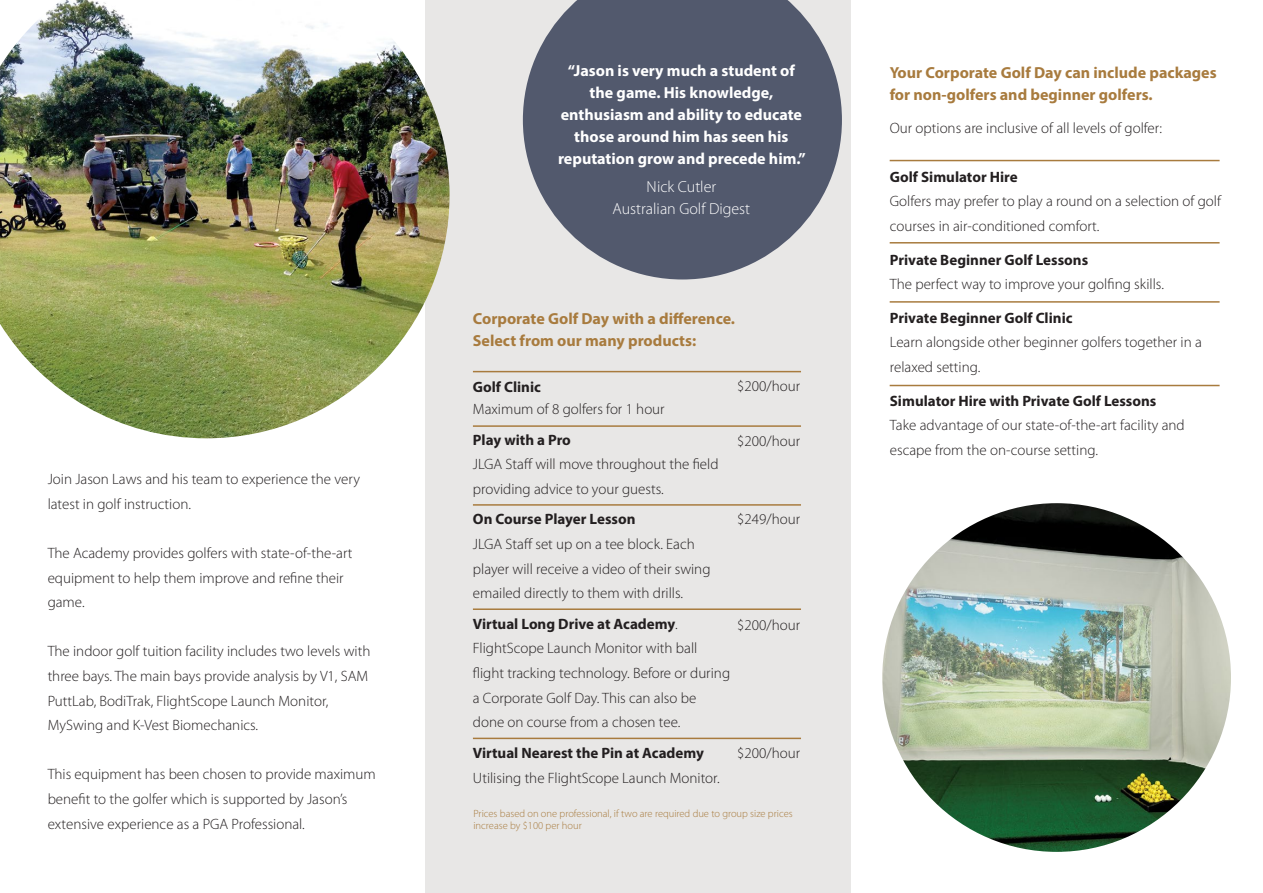
<style>
.page{position:relative;width:1263px;height:893px;background:#fff}
.page>*{position:absolute;margin:0;border:0;box-sizing:border-box;transform-origin:0 0}
.t1{font:700 16.05px/21.9px "Myriad Pro";color:#a87b3e}
.t2{font:700 16.05px/21.9px "Myriad Pro";color:#fff;text-align:center}
.t3{font:300 16.05px/21.9px "Myriad Pro";color:#fff;text-align:center}
.t4{font:300 15px/24.6px "Myriad Pro";color:#231f20}
.t5{font:700 15px "Myriad Pro";color:#231f20}
.t6{font:300 10.5px/12.6px "Myriad Pro";color:#a87b3e}
.s1{font-weight:700}
</style>
<div class="page">
<hr style="left:890px;top:160px;width:329px;height:1px;background:#a87b3e">
<hr style="left:890px;top:242px;width:329px;height:2px;background:#a87b3e">
<div style="left:425px;top:0;width:425px;height:893px;background:#e8e7e6"></div>
<hr style="left:473px;top:371px;width:328px;height:1px;background:#a87b3e">
<hr style="left:890px;top:301px;width:329px;height:2px;background:#a87b3e">
<hr style="left:890px;top:385px;width:329px;height:1px;background:#a87b3e">
<hr style="left:473px;top:425px;width:328px;height:2px;background:#a87b3e">
<hr style="left:473px;top:504px;width:328px;height:2px;background:#a87b3e">
<hr style="left:473px;top:608px;width:328px;height:2px;background:#a87b3e">
<hr style="left:473px;top:738px;width:328px;height:1px;background:#a87b3e">
<img style="left:0;top:0;width:449px;height:438px">
<img style="left:882px;top:503px;width:349px;height:349px;border-radius:174px">
<svg style="left:523px;top:0;width:319px;height:279px;fill:#52596d"></svg>
<p class="t4" style="left:48px;top:467px;width:314px">Join Jason Laws and his team to experience the very latest in golf instruction.</p>
<p class="t4" style="left:48px;top:541px;width:306px">The Academy provides golfers with state-of-the-art equipment to help them improve and refine their game.</p>
<p class="t4" style="left:48px;top:639px;width:324px">The indoor golf tuition facility includes two levels with three bays. The main bays provide analysis by V1, SAM PuttLab, BodiTrak, FlightScope Launch Monitor, MySwing and K-Vest Biomechanics.</p>
<p class="t4" style="left:48px;top:762px;width:330px">This equipment has been chosen to provide maximum benefit to the golfer which is supported by Jason’s extensive experience as a PGA Professional.</p>
<p class="t2" style="left:558px;top:59px;width:249px">“Jason is very much a student of the game. His knowledge, enthusiasm and ability to educate those around him has seen his reputation grow and precede him.”</p>
<p class="t3" style="left:613px;top:176px;width:139px">Nick Cutler<br>Australian Golf Digest</p>
<p class="t1" style="left:473px;top:307px;width:264px">Corporate Golf Day with a difference.<br>Select from our many products:</p>
<p class="t5" style="left:473px;top:378px;width:70px">Golf Clinic</p>
<p class="t4" style="left:473px;top:397px;width:193px">Maximum of 8 golfers for 1 hour</p>
<p class="t5" style="left:473px;top:430px;width:100px">Play with a Pro</p>
<p class="t4" style="left:473px;top:452px;width:247px">JLGA Staff will move throughout the field providing advice to your guests.</p>
<p class="t5" style="left:473px;top:510px;width:164px">On Course Player Lesson</p>
<p class="t4" style="left:473px;top:532px;width:239px">JLGA Staff set up on a tee block. Each player will receive a video of their swing emailed directly to them with drills.</p>
<p class="t4" style="left:473px;top:612px;width:259px"><span class="s1">Virtual Long Drive at Academy</span>.<br>FlightScope Launch Monitor with ball flight tracking technology. Before or during a Corporate Golf Day. This can also be done on course from a chosen tee.</p>
<p class="t5" style="left:473px;top:743px;width:233px">Virtual Nearest the Pin at Academy</p>
<p class="t4" style="left:473px;top:765px;width:248px">Utilising the FlightScope Launch Monitor.</p>
<p class="t4" style="left:737px;top:374px;width:64px">$200/hour</p>
<p class="t4" style="left:737px;top:429px;width:64px">$200/hour</p>
<p class="t4" style="left:737px;top:507px;width:64px">$249/hour</p>
<p class="t4" style="left:737px;top:613px;width:64px">$200/hour</p>
<p class="t4" style="left:737px;top:741px;width:64px">$200/hour</p>
<p class="t6" style="left:473px;top:807px;width:321px">Prices based on one professional, if two are required due to group size prices increase by $100 per hour</p>
<p class="t1" style="left:890px;top:61px;width:329px">Your Corporate Golf Day can include packages for non-golfers and beginner golfers.</p>
<p class="t4" style="left:890px;top:115px;width:274px">Our options are inclusive of all levels of golfer:</p>
<p class="t5" style="left:890px;top:167px;width:129px">Golf Simulator Hire</p>
<p class="t4" style="left:890px;top:189px;width:333px">Golfers may prefer to play a round on a selection of golf courses in air-conditioned comfort.</p>
<p class="t5" style="left:890px;top:250px;width:200px">Private Beginner Golf Lessons</p>
<p class="t4" style="left:890px;top:272px;width:276px">The perfect way to improve your golfing skills.</p>
<p class="t5" style="left:890px;top:308px;width:184px">Private Beginner Golf Clinic</p>
<p class="t4" style="left:890px;top:330px;width:313px">Learn alongside other beginner golfers together in a relaxed setting.</p>
<p class="t5" style="left:890px;top:391px;width:268px">Simulator Hire with Private Golf Lessons</p>
<p class="t4" style="left:890px;top:413px;width:296px">Take advantage of our state-of-the-art facility and escape from the on-course setting.</p>
</div>
